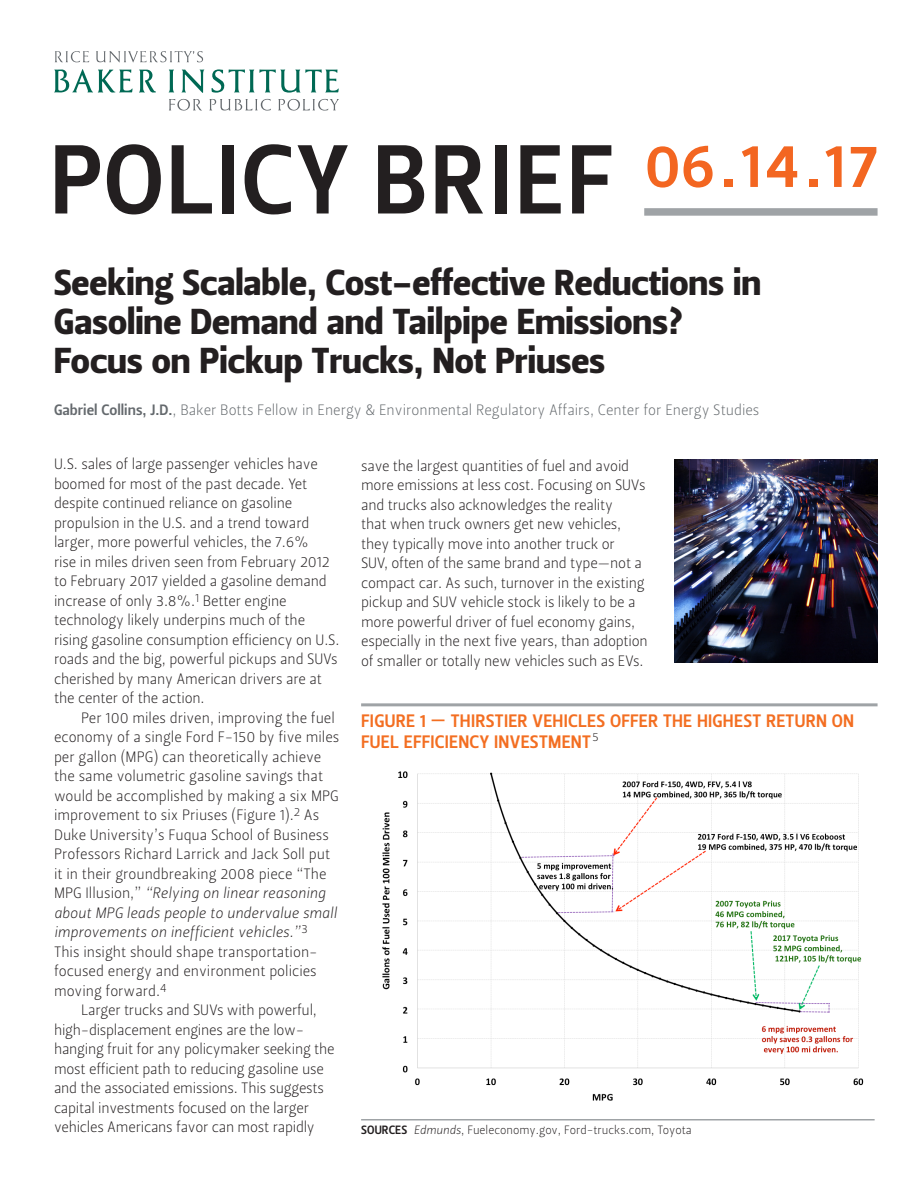
<style>
.page{position:relative;width:918px;height:1188px;background:#fff}
.page>*{position:absolute;margin:0;border:0;box-sizing:border-box;transform-origin:0 0}
.Body_text___Hanging{font:97.5px "Leitura Sans Grot 3";letter-spacing:.025em;color:#231f20}
.Body_text___Hanging-2{font:61.5px "Leitura Sans Grot 3";color:#f36621}
.body_text{font:36px/39px "Leitura Sans Grot 4";color:#231f20}
.section_head{font:18px/21px "Leitura Sans Grot 3";letter-spacing:.015em;color:#f36e21}
.body_text-2{font:15px/19.5px "Leitura Sans Grot 1";letter-spacing:-.01em;color:#231f20}
.body_text-3{font:15px "Leitura Sans Grot 1";color:#64696d}
.Body_text___Hanging-3{font:12px "Leitura Sans Grot 1";color:#231f20}
.s1{font-family:"Leitura Sans Grot 3"}
.s2{font-family:"Leitura Sans Italic 1"}
</style>
<div class="page">
<img style="left:674px;top:459px;width:204px;height:204px">
<svg style="left:54px;top:69px;width:79px;height:24px"></svg>
<svg style="left:139px;top:69px;width:17px;height:24px"></svg>
<svg style="left:169px;top:70px;width:5px;height:22px"></svg>
<svg style="left:181px;top:69px;width:23px;height:24px"></svg>
<svg style="left:211px;top:69px;width:128px;height:24px"></svg>
<svg style="left:55px;top:51px;width:34px;height:11px"></svg>
<svg style="left:96px;top:51px;width:107px;height:12px"></svg>
<svg style="left:169px;top:99px;width:33px;height:12px"></svg>
<svg style="left:209px;top:99px;width:62px;height:12px"></svg>
<svg style="left:278px;top:99px;width:61px;height:12px"></svg>
<div style="left:644px;top:208px;width:234px;height:8px;background:#9fa3a6"></div>
<hr style="left:361px;top:1119px;width:514px;height:1px;background:#9fa3a6">
<hr style="left:361px;top:703px;width:517px;height:3px;background:#9fa3a6">
<img style="left:382px;top:771px;width:482px;height:330px">
<p class="Body_text___Hanging" style="left:50px;top:123px;width:564px">POLICY BRIEF</p>
<p class="Body_text___Hanging-2" style="left:644px;top:130px;width:235px">06.14.17</p>
<p class="body_text" style="left:54px;top:263px;width:709px">Seeking Scalable, Cost-effective Reductions in<br>Gasoline Demand and Tailpipe Emissions?<br>Focus on Pickup Trucks, Not Priuses</p>
<p class="body_text-3" style="left:54px;top:401px;width:707px"><span class="s1">Gabriel Collins, J.D.</span>, Baker Botts Fellow in Energy &amp; Environmental Regulatory Affairs, Center for Energy Studies</p>
<p class="body_text-2" style="left:54px;top:454px;width:287px">U.S. sales of large passenger vehicles have boomed for most of the past decade. Yet despite continued reliance on gasoline propulsion in the U.S. and a trend toward larger, more powerful vehicles, the 7.6%<br>rise in miles driven seen from February 2012 to February 2017 yielded a gasoline demand increase of only 3.8%.<sup>1</sup> Better engine technology likely underpins much of the rising gasoline consumption efficiency on U.S. roads and the big, powerful pickups and SUVs cherished by many American drivers are at the center of the action.</p>
<p class="body_text-2" style="left:54px;top:708px;width:287px;text-indent:27px">Per 100 miles driven, improving the fuel economy of a single Ford F-150 by five miles per gallon (MPG) can theoretically achieve the same volumetric gasoline savings that would be accomplished by making a six MPG improvement to six Priuses (Figure 1).<sup>2</sup> As Duke University’s Fuqua School of Business Professors Richard Larrick and Jack Soll put it in their groundbreaking 2008 piece “The MPG Illusion,” <span class="s2">“Relying on linear reasoning about MPG leads people to undervalue small improvements on inefficient vehicles.”</span><sup>3<br></sup>This insight should shape transportation&shy;focused energy and environment policies moving forward.<sup>4</sup></p>
<p class="body_text-2" style="left:54px;top:1000px;width:282px;text-indent:27px">Larger trucks and SUVs with powerful, high-displacement engines are the low&shy;hanging fruit for any policymaker seeking the most efficient path to reducing gasoline use and the associated emissions. This suggests capital investments focused on the larger vehicles Americans favor can most rapidly</p>
<p class="body_text-2" style="left:361px;top:456px;width:288px">save the largest quantities of fuel and avoid more emissions at less cost. Focusing on SUVs and trucks also acknowledges the reality<br>that when truck owners get new vehicles, they typically move into another truck or<br>SUV, often of the same brand and type—not a compact car. As such, turnover in the existing pickup and SUV vehicle stock is likely to be a more powerful driver of fuel economy gains, especially in the next five years, than adoption of smaller or totally new vehicles such as EVs.</p>
<p class="section_head" style="left:361px;top:710px;width:494px">FIGURE 1 — THIRSTIER VEHICLES OFFER THE HIGHEST RETURN ON<br>FUEL EFFICIENCY INVESTMENT<sup>5</sup></p>
<p class="Body_text___Hanging-3" style="left:361px;top:1123px;width:332px"><span class="s1">SOURCES</span> <span class="s2">Edmunds</span>, Fueleconomy.gov, Ford-trucks.com, Toyota</p>
</div>
